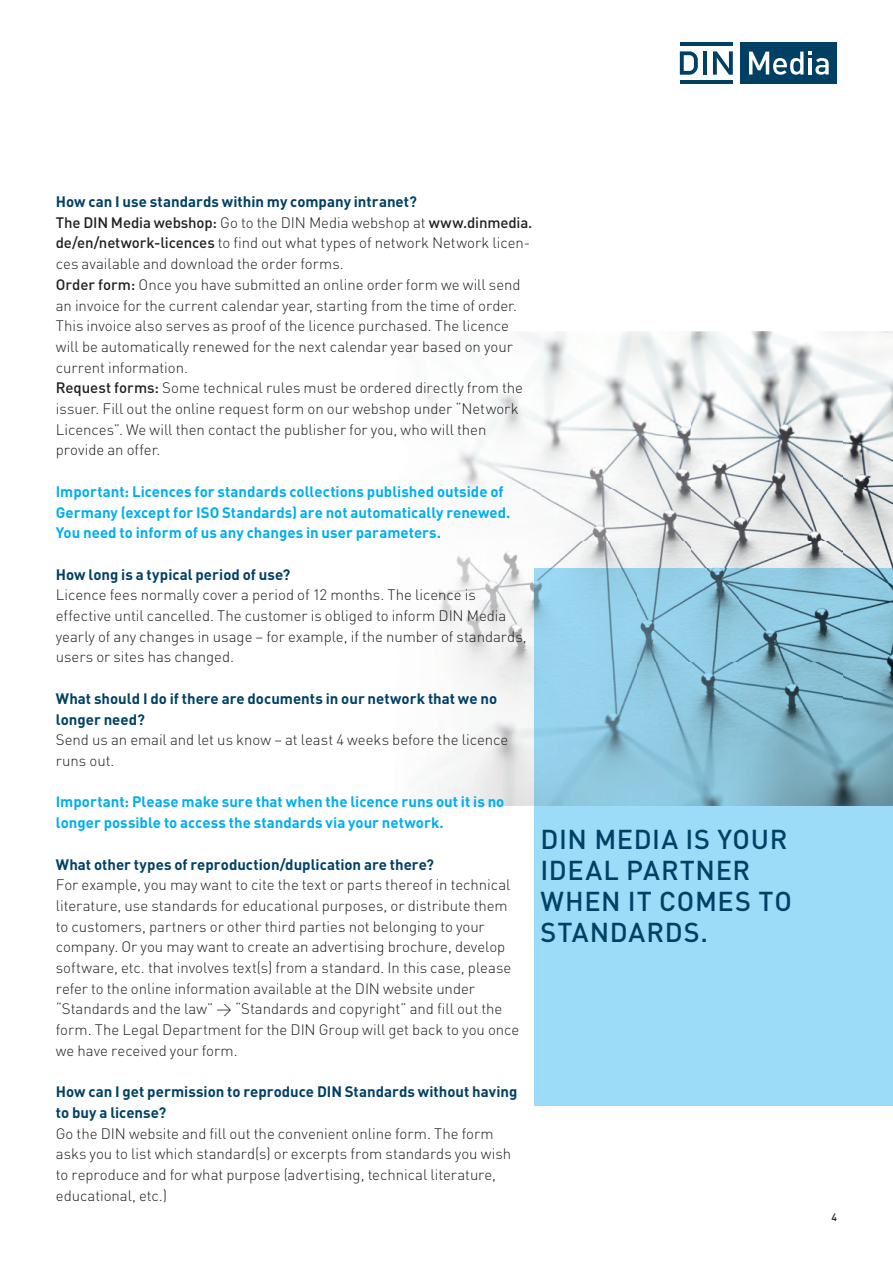
<style>
.page{position:relative;width:893px;height:1263px;background:#fff}
.page>*{position:absolute;margin:0;border:0;box-sizing:border-box;transform-origin:0 0}
.t1{font:500 27px/31px "DIN";letter-spacing:.025em;color:#004064}
.t2{font:300 15px/20.7px "DIN";color:#231f20}
.t3{font:700 15px/20.7px "DIN";color:#00aeef}
.t4{font:700 15px/20.7px "DIN";color:#004064}
.t5{font:500 10.5px "DIN";color:#231f20}
.s1{font-weight:700;color:#004064}
.s2{font-weight:500}
</style>
<div class="page">
<img style="left:426px;top:332px;width:416px;height:210px">
<img style="left:842px;top:332px;width:51px;height:426px">
<img style="left:437px;top:551px;width:98px;height:44px">
<img style="left:550px;top:542px;width:293px;height:26px">
<img style="left:430px;top:595px;width:105px;height:210px">
<div style="left:535px;top:805px;width:358px;height:300px;background:#9cdcf8"></div>
<img style="left:535px;top:568px;width:307px;height:190px">
<img style="left:535px;top:758px;width:358px;height:47px">
<div style="left:740px;top:43px;width:97px;height:41px;background:#004064"></div>
<svg style="left:680px;top:51px;width:18px;height:24px"></svg>
<hr style="left:680px;top:43px;width:53px;height:3px;background:#004064">
<hr style="left:703px;top:51px;width:4px;height:24px;background:#004064">
<svg style="left:713px;top:51px;width:20px;height:24px"></svg>
<hr style="left:680px;top:80px;width:53px;height:4px;background:#004064">
<svg style="left:749px;top:52px;width:80px;height:23px"></svg>
<p class="t2" style="left:56px;top:191px;width:478px"><span class="s1">How can I use standards within my company intranet?<br></span><span class="s2">The DIN Media webshop:</span> Go to the DIN Media webshop at <span class="s2">www.dinmedia. de/en/network-licences</span> to find out what types of network Network licen&shy;ces available and download the order forms.<br><span class="s2">Order form:</span> Once you have submitted an online order form we will send an invoice for the current calendar year, starting from the time of order.<br>This invoice also serves as proof of the licence purchased. The licence will be automatically renewed for the next calendar year based on your current information.<br><span class="s2">Request forms:</span> Some technical rules must be ordered directly from the issuer. Fill out the online request form on our webshop under “Network Licences”. We will then contact the publisher for you, who will then provide an offer.</p>
<p class="t3" style="left:56px;top:480px;width:456px">Important: Licences for standards collections published outside of<br>Germany (except for ISO Standards) are not automatically renewed.<br>You need to inform of us any changes in user parameters.</p>
<p class="t4" style="left:56px;top:563px;width:236px">How long is a typical period of use?</p>
<p class="t2" style="left:56px;top:584px;width:472px">Licence fees normally cover a period of 12 months. The licence is effective until cancelled. The customer is obliged to inform DIN Media yearly of any changes in usage – for example, if the number of standards, users or sites has changed.</p>
<p class="t4" style="left:56px;top:687px;width:443px">What should I do if there are documents in our network that we no longer need?</p>
<p class="t2" style="left:56px;top:729px;width:454px">Send us an email and let us know – at least 4 weeks before the licence runs out.</p>
<p class="t3" style="left:56px;top:791px;width:450px">Important: Please make sure that when the licence runs out it is no longer possible to access the standards via your network.</p>
<p class="t4" style="left:56px;top:853px;width:380px">What other types of reproduction/duplication are there?</p>
<p class="t2" style="left:56px;top:874px;width:465px">For example, you may want to cite the text or parts thereof in technical literature, use standards for educational purposes, or distribute them to customers, partners or other third parties not belonging to your company. Or you may want to create an advertising brochure, develop software, etc. that involves text(s) from a standard. In this case, please refer to the online information available at the DIN website under “Standards and the law” &gt; “Standards and copyright” and fill out the form. The Legal Department for the DIN Group will get back to you once we have received your form.</p>
<p class="t4" style="left:56px;top:1081px;width:463px">How can I get permission to reproduce DIN Standards without having to buy a license?</p>
<p class="t2" style="left:56px;top:1123px;width:457px">Go the DIN website and fill out the convenient online form. The form asks you to list which standard(s) or excerpts from standards you wish to reproduce and for what purpose (advertising, technical literature, educational, etc.)</p>
<h1 class="t1" style="left:540px;top:823px;width:253px">DIN MEDIA IS YOUR<br>IDEAL PARTNER<br>WHEN IT COMES TO<br>STANDARDS.</h1>
<p class="t5" style="left:832px;top:1211px;width:7px">4</p>
</div>
